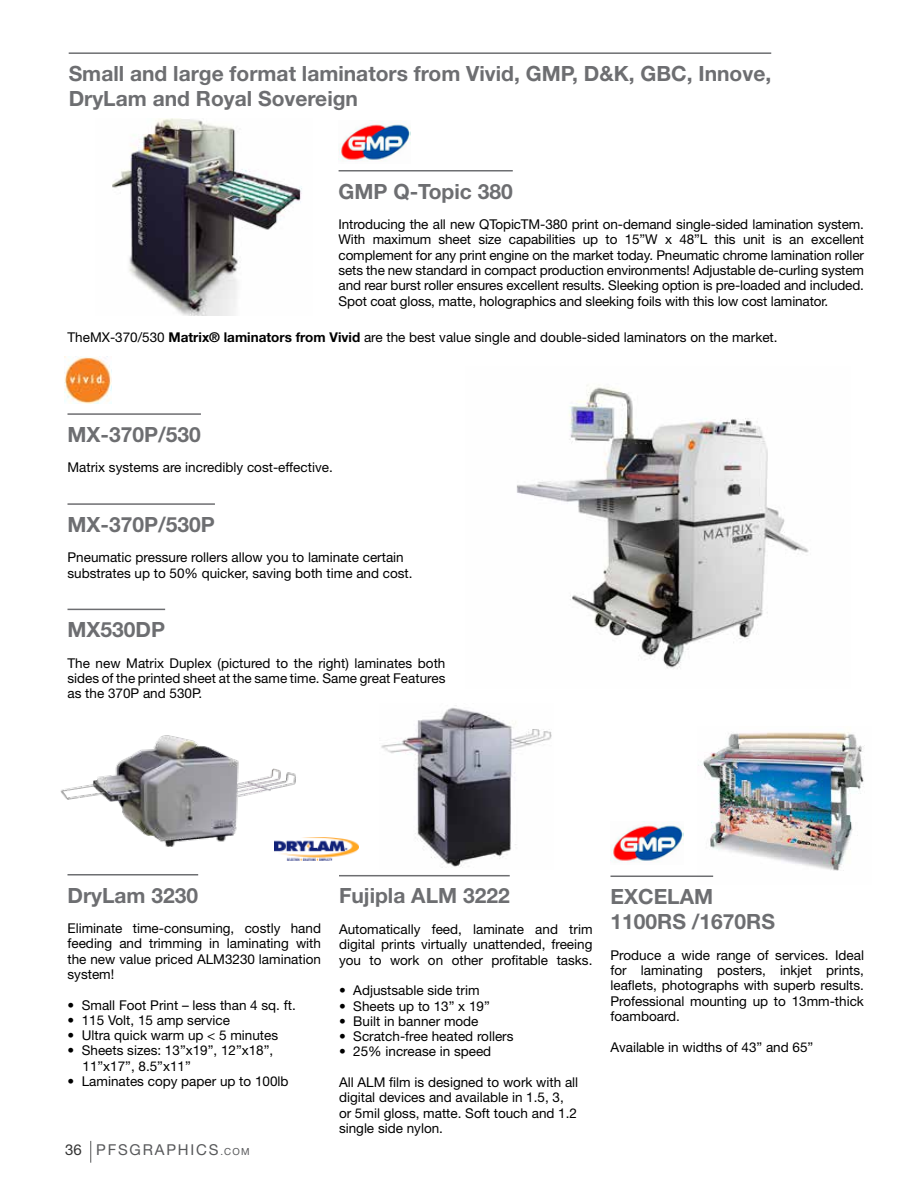
<style>
.page{position:relative;width:918px;height:1188px;background:#fff}
.page>*{position:absolute;margin:0;border:0;box-sizing:border-box;transform-origin:0 0}
.t1{font:700 21px/25.2px "Helvetica Neue LT Std";color:#6d6e71}
.t2{font:15px "Helvetica Neue LT Std";letter-spacing:.12em;color:#58595b}
.t3{font:13.5px/15.3px "Helvetica Neue LT Std";color:#000;text-align:justify}
.s1{font-weight:700}
.s2{color:#333}
.s3{font-size:9.75px}
</style>
<div class="page">
<svg style="left:90px;top:1141px;width:1px;height:22px"></svg>
<img style="left:112px;top:119px;width:190px;height:197px">
<img style="left:381px;top:705px;width:171px;height:163px">
<img style="left:698px;top:732px;width:167px;height:145px">
<hr style="left:339px;top:875px;width:171px;height:1px;background:#6d6e71">
<hr style="left:610px;top:876px;width:103px;height:1px;background:#6d6e71">
<hr style="left:68px;top:874px;width:130px;height:2px;background:#6d6e71">
<img style="left:60px;top:735px;width:236px;height:112px">
<hr style="left:69px;top:52px;width:702px;height:2px;background:#6d6e71">
<hr style="left:339px;top:170px;width:174px;height:2px;background:#6d6e71">
<hr style="left:68px;top:413px;width:133px;height:2px;background:#6d6e71">
<hr style="left:68px;top:503px;width:147px;height:2px;background:#6d6e71">
<hr style="left:68px;top:609px;width:97px;height:1px;background:#6d6e71">
<img style="left:516px;top:385px;width:293px;height:284px">
<img style="left:338px;top:120px;width:73px;height:41px">
<img style="left:610px;top:821px;width:73px;height:41px">
<img style="left:65px;top:356px;width:47px;height:47px">
<img style="left:274px;top:837px;width:85px;height:24px">
<h1 class="t1" style="left:69px;top:60px;width:704px">Small and large format laminators from Vivid, GMP, D&amp;K, GBC, Innove,<br>DryLam and Royal Sovereign</h1>
<h1 class="t1" style="left:339px;top:178px;width:176px">GMP Q-Topic 380</h1>
<p class="t3" style="left:339px;top:216px;width:527px">Introducing the all new QTopicTM-380 print on-demand single-sided lamination system.<br>With maximum sheet size capabilities up to 15”W x 48”L this unit is an excellent complement for any print engine on the market today. Pneumatic chrome lamination roller sets the new standard in compact production environments! Adjustable de-curling system and rear burst roller ensures excellent results. Sleeking option is pre-loaded and included.<br>Spot coat gloss, matte, holographics and sleeking foils with this low cost laminator.</p>
<p class="t3" style="left:68px;top:330px;width:712px">TheMX-370/530 <span class="s1">Matrix® laminators from Vivid</span> are the best value single and double-sided laminators on the market.</p>
<h1 class="t1" style="left:68px;top:421px;width:135px">MX-370P/530</h1>
<p class="t3" style="left:68px;top:460px;width:267px">Matrix systems are incredibly cost-effective.</p>
<h1 class="t1" style="left:68px;top:511px;width:149px">MX-370P/530P</h1>
<p class="t3" style="left:68px;top:550px;width:347px">Pneumatic pressure rollers allow you to laminate certain substrates up to 50% quicker, saving both time and cost.</p>
<h1 class="t1" style="left:68px;top:617px;width:99px">MX530DP</h1>
<p class="t3" style="left:68px;top:655px;width:379px">The new Matrix Duplex (pictured to the right) laminates both sides of the printed sheet at the same time. Same great Features as the 370P and 530P.</p>
<h1 class="t1" style="left:68px;top:882px;width:132px">DryLam 3230</h1>
<p class="t3" style="left:68px;top:920px;width:255px">Eliminate time-consuming, costly hand feeding and trimming in laminating with the new value priced ALM3230 lamination system!</p>
<p class="t3" style="left:68px;top:997px;width:230px">• Small Foot Print – less than 4 sq. ft.</p>
<p class="t3" style="left:68px;top:1012px;width:164px">• 115 Volt, 15 amp service</p>
<p class="t3" style="left:68px;top:1028px;width:212px">• Ultra quick warm up &lt; 5 minutes</p>
<p class="t3" style="left:83px;top:1043px;width:192px;text-indent:-15px">• Sheets sizes: 13”x19”, 12”x18”,<br>11”x17”, 8.5”x11”</p>
<p class="t3" style="left:68px;top:1073px;width:223px">• Laminates copy paper up to 100lb</p>
<p class="t2" style="left:65px;top:1140px;width:186px"><span class="s2">36</span> PFSGRAPHICS<span class="s3">.COM</span></p>
<h1 class="t1" style="left:339px;top:883px;width:172px">Fujipla ALM 3222</h1>
<p class="t3" style="left:339px;top:921px;width:255px">Automatically feed, laminate and trim digital prints virtually unattended, freeing you to work on other profitable tasks.</p>
<p class="t3" style="left:339px;top:983px;width:142px">• Adjustsable side trim</p>
<p class="t3" style="left:339px;top:998px;width:152px">• Sheets up to 13” x 19”</p>
<p class="t3" style="left:339px;top:1013px;width:141px">• Built in banner mode</p>
<p class="t3" style="left:339px;top:1029px;width:176px">• Scratch-free heated rollers</p>
<p class="t3" style="left:339px;top:1044px;width:154px">• 25% increase in speed</p>
<p class="t3" style="left:339px;top:1074px;width:241px;text-align:left">All ALM film is designed to work with all digital devices and available in 1.5, 3, or 5mil gloss, matte. Soft touch and 1.2 single side nylon.</p>
<h1 class="t1" style="left:610px;top:883px;width:166px">EXCELAM<br>1100RS /1670RS</h1>
<p class="t3" style="left:610px;top:947px;width:255px">Produce a wide range of services. Ideal for laminating posters, inkjet prints, leaflets, photographs with superb results.<br>Professional mounting up to 13mm-thick foamboard.</p>
<p class="t3" style="left:610px;top:1039px;width:204px">Available in widths of 43” and 65”</p>
</div>
